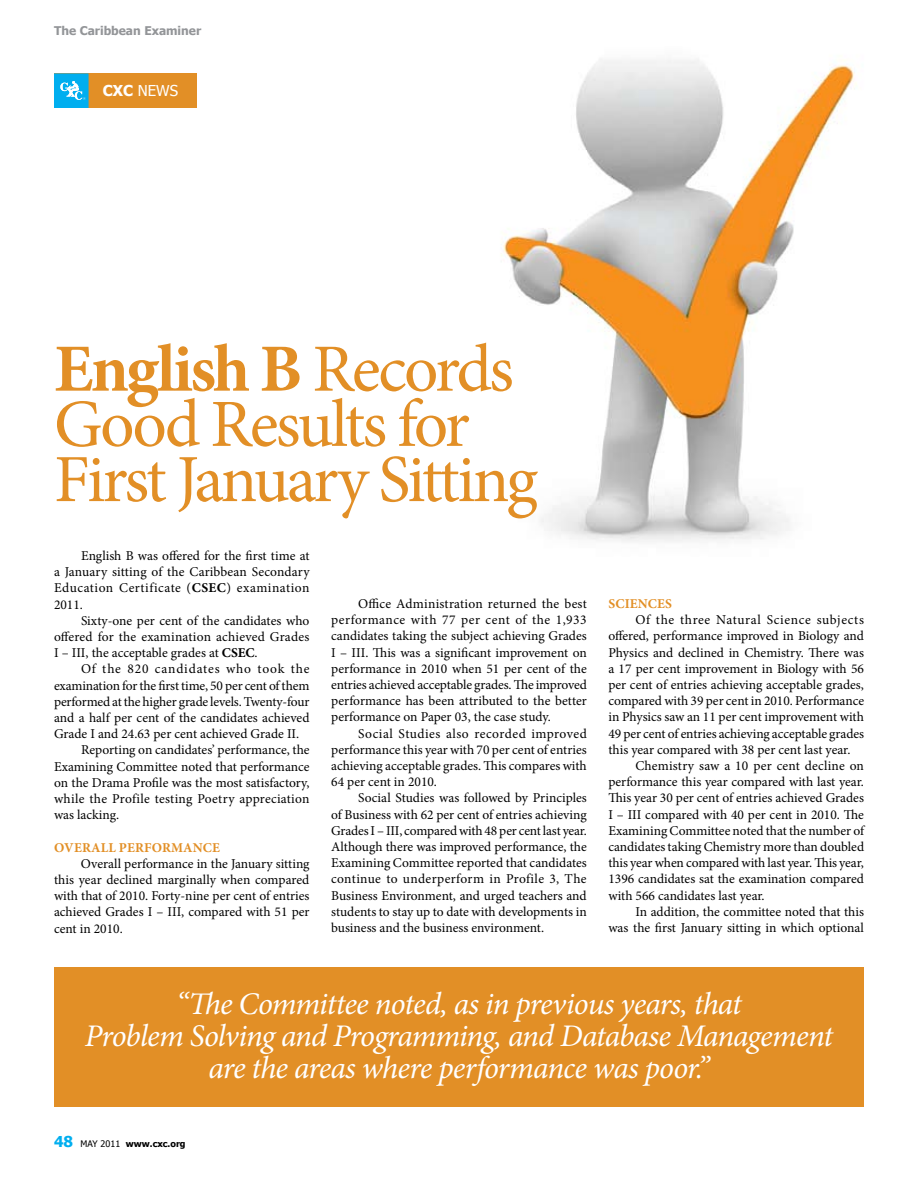
<style>
.page{position:relative;width:918px;height:1188px;background:#fff}
.page>*{position:absolute;margin:0;border:0;box-sizing:border-box;transform-origin:0 0}
.t1{font:67.5px/55.2px "Minion Pro";letter-spacing:-.045em;color:#e28f26}
.t2{font:italic 31.5px/31.8px "Minion Pro";letter-spacing:-.025em;color:#fff;text-align:center}
.t3{font:15px "Tahoma";color:#fff}
.t4{font:13.5px/16.2px "Minion Pro";color:#000;text-align:justify}
.t5{font:13.5px "Minion Pro";letter-spacing:.02em;color:#000}
.t6{font:13.5px "Minion Pro";letter-spacing:.06em;color:#000}
.t7{font:700 13.5px "Minion Pro";color:#e28f26}
.t8{font:700 12px "Tahoma";color:#939598}
.t9{font:700 9px "Tahoma";color:#000}
.s1{font-weight:700}
.s2{font-size:15px;color:#00aeef}
.s3{font-weight:400}
</style>
<div class="page">
<div style="left:54px;top:967px;width:810px;height:140px;background:#e28f26"></div>
<img style="left:501px;top:59px;width:356px;height:483px">
<div style="left:54px;top:73px;width:143px;height:35px;background:#e28f26"></div>
<div style="left:54px;top:73px;width:35px;height:35px;background:#00aeef;border:2px solid #00aeef"></div>
<svg style="left:60px;top:81px;width:26px;height:19px"></svg>
<p class="t8" style="left:54px;top:23px;width:149px">The Caribbean Examiner</p>
<p class="t3" style="left:103px;top:81px;width:77px"><span class="s1">CXC</span> NEWS</p>
<h1 class="t1" style="left:54px;top:342px;width:485px"><span class="s1">ENGLISH B</span> Records<br>Good Results for<br>First January Sitting</h1>
<p class="t4" style="left:54px;top:548px;width:257px;text-indent:27px">English B was offered for the first time at a January sitting of the Caribbean Secondary Education Certificate (<span class="s1">CSEC</span>) examination 2011.</p>
<p class="t4" style="left:54px;top:612px;width:257px;text-indent:27px">Sixty-one per cent of the candidates who offered for the examination achieved Grades I – III, the acceptable grades at <span class="s1">CSEC</span>.</p>
<p class="t6" style="left:81px;top:660px;width:230px">Of the 820 candidates who took the</p>
<p class="t4" style="left:54px;top:677px;width:257px">examination for the first time, 50 per cent of them</p>
<p class="t4" style="left:54px;top:693px;width:257px">performed at the higher grade levels. Twenty-four</p>
<p class="t4" style="left:54px;top:710px;width:257px">and a half per cent of the candidates achieved</p>
<p class="t4" style="left:54px;top:726px;width:247px">Grade I and 24.63 per cent achieved Grade II.</p>
<p class="t4" style="left:81px;top:742px;width:230px">Reporting on candidates’ performance, the</p>
<p class="t4" style="left:54px;top:758px;width:257px">Examining Committee noted that performance</p>
<p class="t4" style="left:54px;top:774px;width:257px">on the Drama Profile was the most satisfactory,</p>
<p class="t5" style="left:54px;top:790px;width:257px">while the Profile testing Poetry appreciation</p>
<p class="t4" style="left:54px;top:807px;width:67px">was lacking.</p>
<p class="t7" style="left:54px;top:838px;width:20px">OVERALL</p>
<p class="t7" style="left:119px;top:838px;width:19px">PERFORMANCE</p>
<p class="t4" style="left:54px;top:855px;width:257px;text-indent:27px">Overall performance in the January sitting this year declined marginally when compared with that of 2010. Forty-nine per cent of entries achieved Grades I – III, compared with 51 per cent in 2010.</p>
<p class="t4" style="left:331px;top:596px;width:257px;text-indent:27px">Office Administration returned the best performance with 77 per cent of the 1,933 candidates taking the subject achieving Grades I – III. This was a significant improvement on performance in 2010 when 51 per cent of the entries achieved acceptable grades. The improved performance has been attributed to the better performance on Paper 03, the case study.</p>
<p class="t4" style="left:331px;top:725px;width:257px;text-indent:27px">Social Studies also recorded improved performance this year with 70 per cent of entries achieving acceptable grades. This compares with 64 per cent in 2010.</p>
<p class="t4" style="left:331px;top:790px;width:257px;text-indent:27px">Social Studies was followed by Principles of Business with 62 per cent of entries achieving Grades I – III, compared with 48 per cent last year.<br>Although there was improved performance, the Examining Committee reported that candidates continue to underperform in Profile 3, The Business Environment, and urged teachers and students to stay up to date with developments in business and the business environment.</p>
<p class="t7" style="left:608px;top:594px;width:16px">SCIENCES</p>
<p class="t4" style="left:608px;top:612px;width:257px;text-indent:27px">Of the three Natural Science subjects offered, performance improved in Biology and Physics and declined in Chemistry. There was a 17 per cent improvement in Biology with 56 per cent of entries achieving acceptable grades, compared with 39 per cent in 2010. Performance in Physics saw an 11 per cent improvement with 49 per cent of entries achieving acceptable grades this year compared with 38 per cent last year.</p>
<p class="t4" style="left:608px;top:758px;width:257px;text-indent:27px">Chemistry saw a 10 per cent decline on performance this year compared with last year.<br>This year 30 per cent of entries achieved Grades I – III compared with 40 per cent in 2010. The Examining Committee noted that the number of candidates taking Chemistry more than doubled this year when compared with last year. This year, 1396 candidates sat the examination compared with 566 candidates last year.</p>
<p class="t4" style="left:608px;top:904px;width:257px;text-align:right">In addition, the committee noted that this<br>was the first January sitting in which optional</p>
<h2 class="t2" style="left:85px;top:988px;width:750px">“The Committee noted, as in previous years, that<br>Problem Solving and Programming, and Database Management are the areas where performance was poor.”</h2>
<p class="t9" style="left:54px;top:1138px;width:133px"><span class="s2">48</span> <span class="s3">MAY 2011</span> www.cxc.org</p>
</div>
